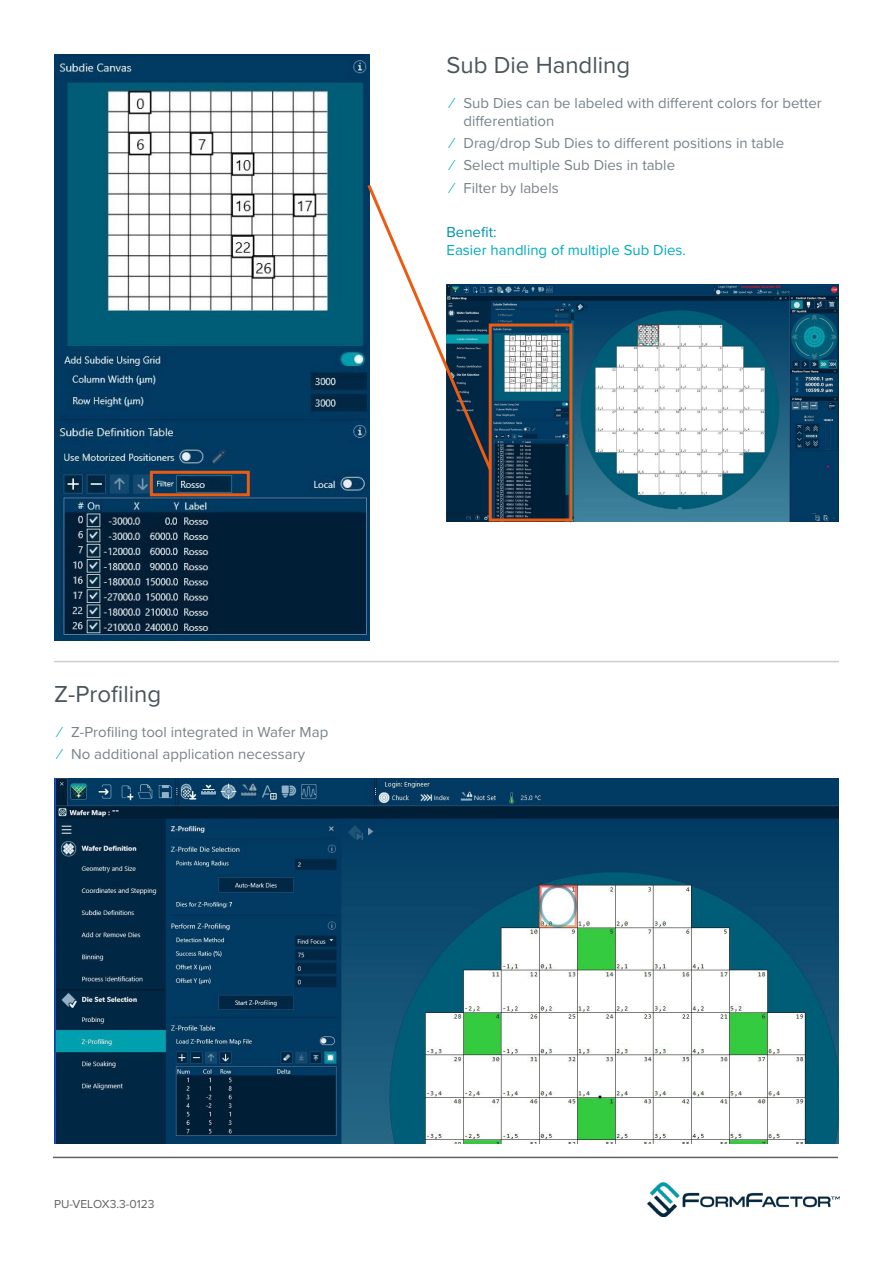
<style>
.page{position:relative;width:893px;height:1263px;background:#fff}
.page>*{position:absolute;margin:0;border:0;box-sizing:border-box;transform-origin:0 0}
.t1{font:24px "Proxima Nova";color:#4a555b}
.t2{font:15px/22.2px "Proxima Nova";color:#788389}
.t3{font:15px "Proxima Nova";color:#00acbf}
.t4{font:15px "Proxima Nova";color:#0094a9}
.t5{font:12px "Proxima Nova";color:#626261}
.s1{color:#00acbf}
</style>
<div class="page">
<img style="left:54px;top:54px;width:316px;height:586px">
<hr style="left:53px;top:1157px;width:785px;height:1px;background:#626261">
<img style="left:648px;top:1182px;width:191px;height:34px">
<img style="left:446px;top:284px;width:393px;height:237px">
<div style="left:489px;top:324px;width:83px;height:197px;border:3px solid #eb5c12"></div>
<svg style="left:365px;top:181px;width:129px;height:292px"></svg>
<div style="left:150px;top:471px;width:100px;height:25px;border:3px solid #eb5c12"></div>
<hr style="left:54px;top:661px;width:785px;height:1px;background:#c8ced3">
<img style="left:54px;top:778px;width:785px;height:366px">
<h1 class="t1" style="left:446px;top:51px;width:185px">Sub Die Handling</h1>
<p class="t2" style="left:463px;top:94px;width:360px;line-height:18px;text-indent:-13px"><span class="s1">⁄</span> Sub Dies can be labeled with different colors for better differentiation</p>
<p class="t2" style="left:451px;top:132px;width:335px"><span class="s1">⁄</span> Drag/drop Sub Dies to different positions in table <span class="s1">⁄</span> Select multiple Sub Dies in table<br><span class="s1">⁄</span> Filter by labels</p>
<p class="t4" style="left:446px;top:223px;width:52px">Benefit:</p>
<p class="t3" style="left:446px;top:241px;width:241px">Easier handling of multiple Sub Dies.</p>
<h1 class="t1" style="left:54px;top:680px;width:108px">Z-Profiling</h1>
<p class="t2" style="left:58px;top:721px;width:271px"><span class="s1">⁄</span> Z-Profiling tool integrated in Wafer Map <span class="s1">⁄</span> No additional application necessary</p>
<p class="t5" style="left:54px;top:1196px;width:102px">PU-VELOX3.3-0123</p>
</div>
